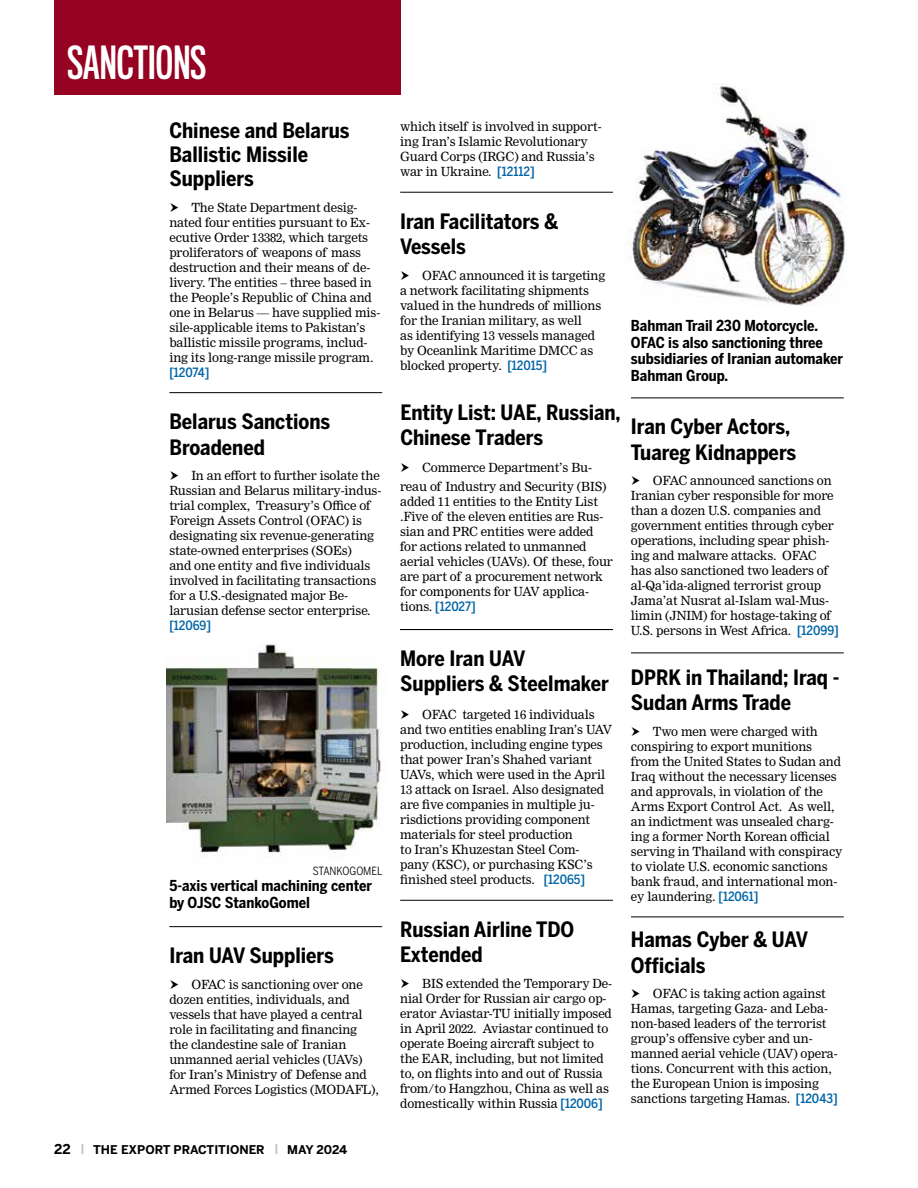
<style>
.page{position:relative;width:918px;height:1188px;background:#fff}
.page>*{position:absolute;margin:0;border:0;box-sizing:border-box;transform-origin:0 0}
.t1{font:42px "Titling Gothic FB Comp Standard";letter-spacing:.005em;color:#fff}
.t2{font:700 21px/25.5px "Benton Sans Cond";color:#000}
.t3{font:700 15px/16.5px "Benton Sans Cond";color:#000}
.t4{font:500 12.75px "Benton Sans Cond";letter-spacing:-.005em;color:#0065a5}
.t5{font:12.3px/15px "Nimrod MT Std";letter-spacing:-.01em;color:#000}
.t6{font:700 12px "Benton Sans";color:#000}
.t7{font:11.25px "Benton Sans Cond";color:#000}
.s1{font-size:13.5px}
.s2{font-size:10.5px;color:#bcbec0}
.s3{font-family:"Benton Sans Cond";font-weight:500;font-size:12.75px;color:#0065a5}
.s4{font-family:"Nimrod MT Std";font-weight:400;font-size:12.3px;color:#000}
</style>
<div class="page">
<div style="left:54px;top:0;width:346px;height:94px;background:#960222"></div>
<img style="left:167px;top:644px;width:214px;height:213px">
<hr style="left:169px;top:392px;width:213px;height:1px;background:#000">
<hr style="left:169px;top:926px;width:213px;height:1px;background:#000">
<hr style="left:400px;top:192px;width:213px;height:1px;background:#000">
<hr style="left:400px;top:900px;width:213px;height:1px;background:#000">
<hr style="left:631px;top:398px;width:213px;height:1px;background:#000">
<hr style="left:631px;top:653px;width:213px;height:1px;background:#000">
<hr style="left:631px;top:917px;width:213px;height:1px;background:#000">
<img style="left:628px;top:83px;width:217px;height:223px">
<hr style="left:400px;top:629px;width:213px;height:1px;background:#000">
<h1 class="t1" style="left:68px;top:38px;width:140px">SANCTIONS</h1>
<h2 class="t2" style="left:169px;top:118px;width:182px;line-height:24px">Chinese and Belarus<br>Ballistic Missile<br>Suppliers</h2>
<p class="t5" style="left:169px;top:199px;width:212px;text-indent:22px">The State Department desig&shy;nated four entities pursuant to Ex&shy;ecutive Order 13382, which targets proliferators of weapons of mass destruction and their means of de&shy;livery. The entities – three based in the People’s Republic of China and one in Belarus — have supplied mis&shy;sile-applicable items to Pakistan’s ballistic missile programs, includ&shy;ing its long-range missile program.</p>
<p class="t4" style="left:169px;top:364px;width:42px">[12074]</p>
<h2 class="t2" style="left:169px;top:408px;width:162px">Belarus Sanctions<br>Broadened</h2>
<p class="t5" style="left:169px;top:468px;width:213px;text-indent:22px">In an effort to further isolate the Russian and Belarus military-indus&shy;trial complex, Treasury’s Office of Foreign Assets Control (OFAC) is designating six revenue-generating state-owned enterprises (SOEs)<br>and one entity and five individuals involved in facilitating transactions for a U.S.-designated major Be&shy;larusian defense sector enterprise.</p>
<p class="t4" style="left:169px;top:618px;width:43px">[12069]</p>
<p class="t7" style="left:313px;top:864px;width:71px">STANKOGOMEL</p>
<p class="t3" style="left:169px;top:877px;width:204px">5-axis vertical machining center by OJSC StankoGomel</p>
<h2 class="t2" style="left:169px;top:942px;width:166px">Iran UAV Suppliers</h2>
<p class="t5" style="left:169px;top:976px;width:211px;text-indent:22px">OFAC is sanctioning over one dozen entities, individuals, and vessels that have played a central role in facilitating and financing the clandestine sale of Iranian unmanned aerial vehicles (UAVs) for Iran’s Ministry of Defense and Armed Forces Logistics (MODAFL),</p>
<p class="t6" style="left:54px;top:1142px;width:295px"><span class="s1">22</span> <span class="s2">|</span> THE EXPORT PRACTITIONER <span class="s2">|</span> MAY 2024</p>
<p class="t5" style="left:400px;top:119px;width:203px">which itself is involved in support&shy;ing Iran’s Islamic Revolutionary<br>Guard Corps (IRGC) and Russia’s war in Ukraine. <span class="s3">[12112]</span></p>
<h2 class="t2" style="left:400px;top:208px;width:159px">Iran Facilitators &amp;<br>Vessels</h2>
<p class="t5" style="left:400px;top:267px;width:207px;text-indent:22px">OFAC announced it is targeting a network facilitating shipments valued in the hundreds of millions for the Iranian military, as well<br>as identifying 13 vessels managed by Oceanlink Maritime DMCC as blocked property. <span class="s3">[12015]</span></p>
<h2 class="t2" style="left:401px;top:399px;width:222px">Entity List: UAE, Russian,<br>Chinese Traders</h2>
<p class="t5" style="left:400px;top:457px;width:208px;line-height:20px;text-indent:22px">Commerce Department’s Bu&shy;reau of Industry and Security (BIS)</p>
<p class="t5" style="left:400px;top:494px;width:214px">added 11 entities to the Entity List .Five of the eleven entities are Rus&shy;sian and PRC entities were added for actions related to unmanned aerial vehicles (UAVs). Of these, four are part of a procurement network for components for UAV applica-</p>
<p class="t4" style="left:400px;top:599px;width:77px"><span class="s4">tions.</span> [12027]</p>
<h2 class="t2" style="left:400px;top:645px;width:210px">More Iran UAV<br>Suppliers &amp; Steelmaker</h2>
<p class="t5" style="left:400px;top:706px;width:214px;text-indent:22px">OFAC targeted 16 individuals and two entities enabling Iran’s UAV production, including engine types that power Iran’s Shahed variant UAVs, which were used in the April 13 attack on Israel. Also designated are five companies in multiple ju&shy;risdictions providing component materials for steel production<br>to Iran’s Khuzestan Steel Com-<br>pany (KSC), or purchasing KSC’s finished steel products. <span class="s3">[12065]</span></p>
<h2 class="t2" style="left:400px;top:916px;width:176px">Russian Airline TDO<br>Extended</h2>
<p class="t5" style="left:400px;top:975px;width:214px;text-indent:22px">BIS extended the Temporary De&shy;nial Order for Russian air cargo op&shy;erator Aviastar-TU initially imposed in April 2022. Aviastar continued to operate Boeing aircraft subject to the EAR, including, but not limited to, on flights into and out of Russia from/to Hangzhou, China as well as domestically within Russia <span class="s3">[12006]</span></p>
<p class="t3" style="left:631px;top:317px;width:214px">Bahman Trail 230 Motorcycle.<br>OFAC is also sanctioning three subsidiaries of Iranian automaker<br>Bahman Group.</p>
<h2 class="t2" style="left:631px;top:414px;width:167px">Iran Cyber Actors,<br>Tuareg Kidnappers</h2>
<p class="t5" style="left:631px;top:473px;width:209px;text-indent:22px">OFAC announced sanctions on Iranian cyber responsible for more than a dozen U.S. companies and government entities through cyber operations, including spear phish&shy;ing and malware attacks. OFAC has also sanctioned two leaders of al-Qa’ida-aligned terrorist group Jama’at Nusrat al-Islam wal-Mus&shy;limin (JNIM) for hostage-taking of U.S. persons in West Africa. <span class="s3">[12099]</span></p>
<h2 class="t2" style="left:631px;top:664px;width:210px">DPRK in Thailand; Iraq -<br>Sudan Arms Trade</h2>
<p class="t5" style="left:631px;top:723px;width:213px;text-indent:22px">Two men were charged with conspiring to export munitions from the United States to Sudan and<br>Iraq without the necessary licenses and approvals, in violation of the<br>Arms Export Control Act. As well, an indictment was unsealed charg&shy;ing a former North Korean official serving in Thailand with conspiracy to violate U.S. economic sanctions bank fraud, and international mon&shy;ey laundering. <span class="s3">[12061]</span></p>
<h2 class="t2" style="left:631px;top:927px;width:179px">Hamas Cyber &amp; UAV<br>Officials</h2>
<p class="t5" style="left:631px;top:986px;width:208px;text-indent:22px">OFAC is taking action against Hamas, targeting Gaza- and Leba&shy;non-based leaders of the terrorist group’s offensive cyber and un&shy;manned aerial vehicle (UAV) opera&shy;tions. Concurrent with this action, the European Union is imposing sanctions targeting Hamas. <span class="s3">[12043]</span></p>
</div>
